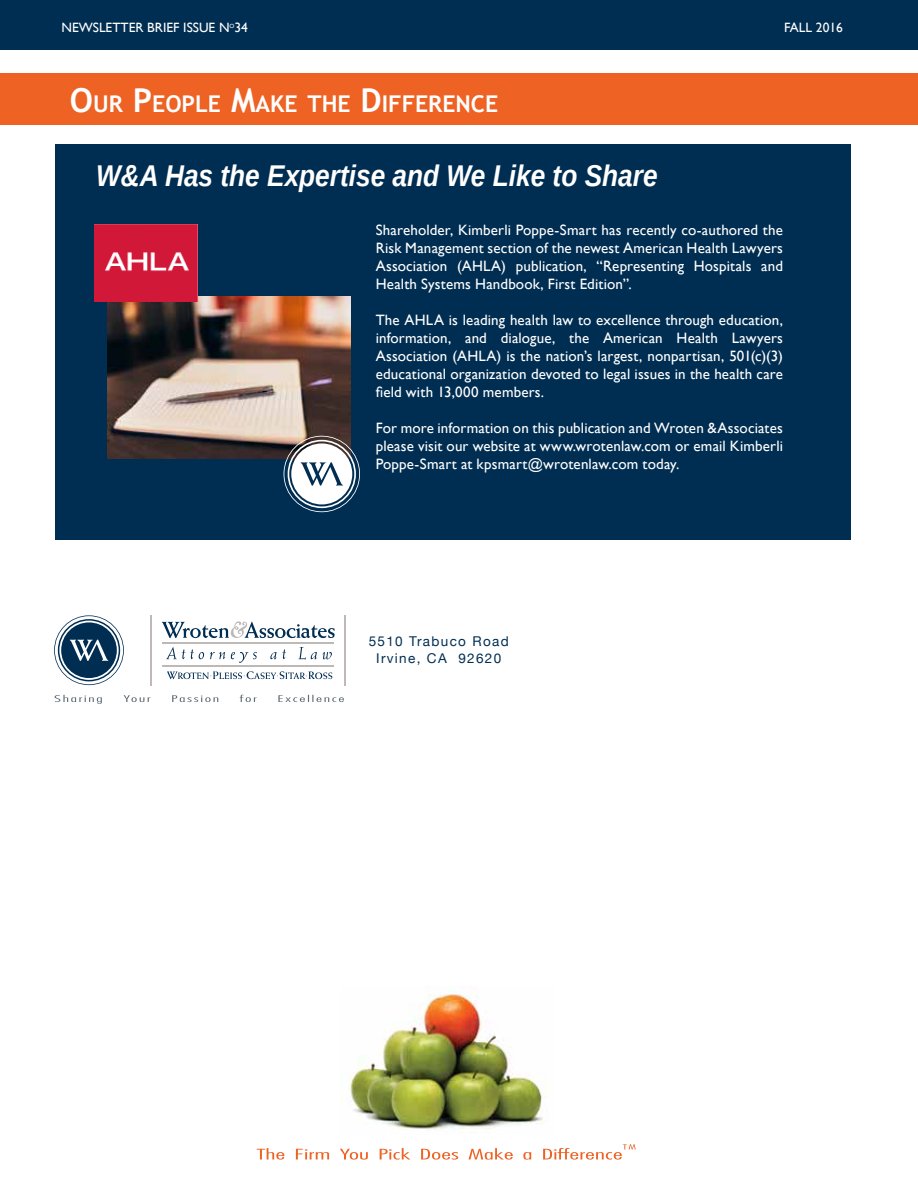
<style>
.page{position:relative;width:918px;height:1188px;background:#fff}
.page>*{position:absolute;margin:0;border:0;box-sizing:border-box;transform-origin:0 0}
.t1{font:italic 700 30px "Liberation Sans";color:#fff;scale:.88 1}
.t2{font:700 23.1px "Trebuchet MS";color:#fff}
.t3{font:15px/18px "Gill Sans";letter-spacing:.01em;color:#fff;text-align:justify}
.t4{font:13.5px "Gill Sans";color:#fff}
.t5{font:13.5px/16.2px "Helvetica Neue";letter-spacing:.1em;color:#002e52;text-align:center}
.t6{font:6px "Gill Sans";color:#fff}
.s1{font-size:33px}
</style>
<div class="page">
<div style="left:0;top:73px;width:918px;height:51px;background:#ee6224"></div>
<svg style="left:167px;top:671px;width:165px;height:8px"></svg>
<svg style="left:54px;top:615px;width:70px;height:70px"></svg>
<hr style="left:162px;top:643px;width:172px;height:1px;background:#beb9b7">
<hr style="left:151px;top:615px;width:1px;height:70px;background:#beb9b7">
<hr style="left:344px;top:615px;width:1px;height:70px;background:#beb9b7">
<svg style="left:166px;top:647px;width:38px;height:12px"></svg>
<svg style="left:210px;top:652px;width:15px;height:7px"></svg>
<svg style="left:231px;top:652px;width:26px;height:11px"></svg>
<svg style="left:270px;top:650px;width:16px;height:9px"></svg>
<svg style="left:298px;top:647px;width:34px;height:13px"></svg>
<svg style="left:162px;top:621px;width:173px;height:17px"></svg>
<hr style="left:162px;top:666px;width:172px;height:1px;background:#beb9b7">
<svg style="left:55px;top:695px;width:289px;height:9px"></svg>
<img style="left:340px;top:989px;width:208px;height:142px">
<svg style="left:257px;top:1144px;width:379px;height:16px"></svg>
<div style="left:0;top:0;width:918px;height:50px;background:#002e52"></div>
<div style="left:55px;top:144px;width:795px;height:396px;background:#002e52"></div>
<img style="left:108px;top:296px;width:243px;height:162px">
<img style="left:95px;top:224px;width:103px;height:78px">
<svg style="left:284px;top:436px;width:76px;height:76px"></svg>
<p class="t4" style="left:78px;top:19px;width:166px">NEWSLETTER BRIEF ISSUE 4</p>
<p class="t4" style="left:61px;top:20px;width:188px">NEWSLETTER BRIEF ISSUE N 34</p>
<p class="t6" style="left:230px;top:22px;width:6px">O</p>
<p class="t4" style="left:784px;top:20px;width:60px">FALL 2016</p>
<h2 class="t2" style="left:70px;top:90px;width:430px"><span class="s1">O</span>UR <span class="s1">P</span>EOPLE <span class="s1">M</span>AKE THE <span class="s1">D</span>IFFERENCE</h2>
<h1 class="t1" style="left:96px;top:156px;width:640px">W&amp;A Has the Expertise and We Like to Share</h1>
<p class="t3" style="left:376px;top:221px;width:409px">Shareholder, Kimberli Poppe-Smart has recently co-authored the Risk Management section of the newest American Health Lawyers Association (AHLA) publication, “Representing Hospitals and Health Systems Handbook, First Edition”.</p>
<p class="t3" style="left:376px;top:311px;width:409px">The AHLA is leading health law to excellence through education, information, and dialogue, the American Health Lawyers Association (AHLA) is the nation’s largest, nonpartisan, 501(c)(3) educational organization devoted to legal issues in the health care field with 13,000 members.</p>
<p class="t3" style="left:376px;top:419px;width:409px">For more information on this publication and Wroten &amp;Associates please visit our website at www.wrotenlaw.com or email Kimberli Poppe-Smart at kpsmart@wrotenlaw.com today.</p>
<p class="t5" style="left:369px;top:634px;width:142px">5510 Trabuco Road<br>Irvine, CA 92620</p>
</div>
